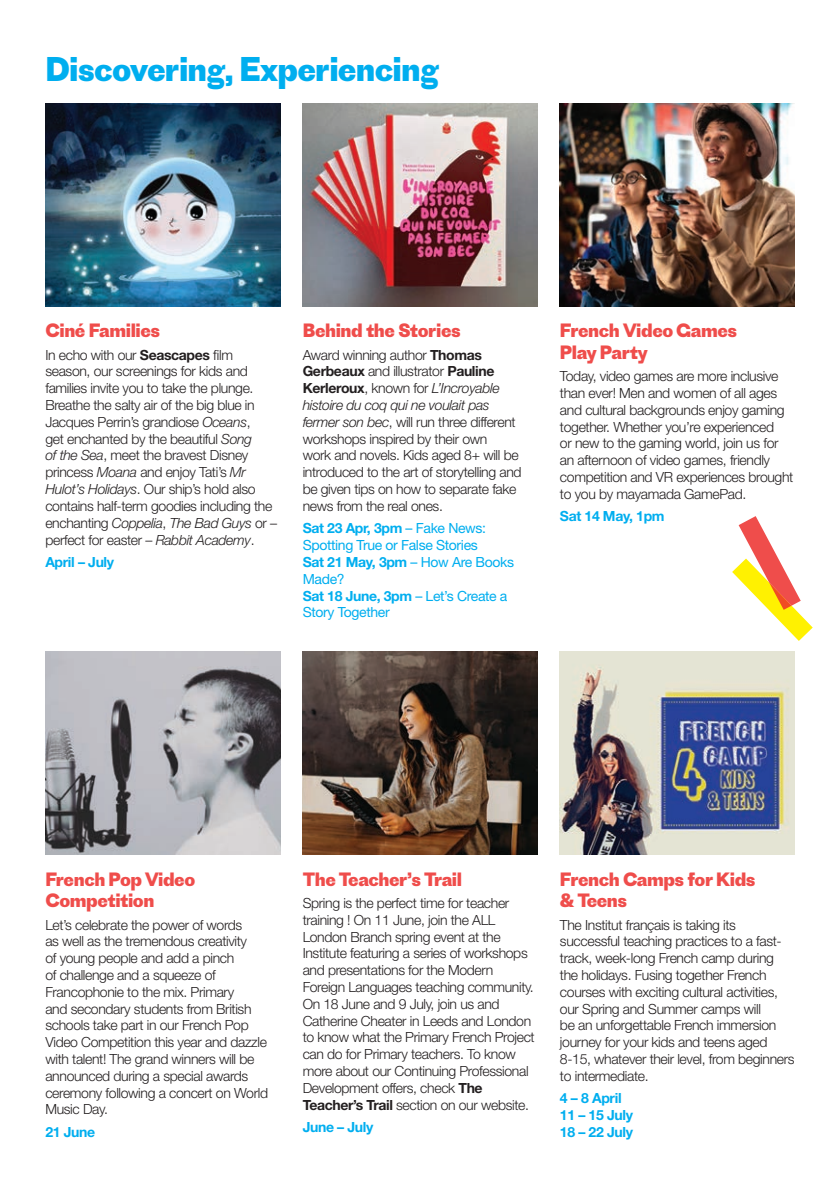
<style>
.page{position:relative;width:840px;height:1191px;background:#fff}
.page>*{position:absolute;margin:0;border:0;box-sizing:border-box;transform-origin:0 0}
.t1{font:700 32px "Proto Grotesk";letter-spacing:-.025em;color:#00aeef}
.t2{font:700 18px/21.6px "Proto Grotesk";letter-spacing:-.025em;color:#ef4d4b}
.t3{font:300 14px/16.8px "Helvetica Neue";letter-spacing:-.025em;color:#231f20}
.t4{font:14px/16.8px "Helvetica Neue";letter-spacing:-.025em;color:#00aeef}
.t5{font:700 14px/16.8px "Helvetica Neue";letter-spacing:-.025em;color:#00aeef}
.s1{font-weight:700}
.s2{font-style:italic}
</style>
<div class="page">
<img style="left:45px;top:652px;width:235px;height:203px">
<img style="left:302px;top:652px;width:235px;height:203px">
<img style="left:559px;top:103px;width:235px;height:204px">
<img style="left:45px;top:103px;width:235px;height:203px">
<img style="left:302px;top:103px;width:235px;height:204px">
<img style="left:559px;top:652px;width:235px;height:203px">
<svg style="left:732px;top:516px;width:80px;height:125px"></svg>
<h1 class="t1" style="left:45px;top:46px;width:395px">Discovering, Experiencing</h1>
<p class="t2" style="left:45px;top:319px;width:116px">Ciné Families</p>
<p class="t3" style="left:45px;top:346px;width:233px">In echo with our <span class="s1">Seascapes</span> film season, our screenings for kids and families invite you to take the plunge.<br>Breathe the salty air of the big blue in Jacques Perrin’s grandiose <span class="s2">Oceans</span>,<br>get enchanted by the beautiful <span class="s2">Song<br>of the Sea</span>, meet the bravest Disney princess <span class="s2">Moana</span> and enjoy Tati’s <span class="s2">Mr Hulot’s Holidays</span>. Our ship’s hold also contains half-term goodies including the enchanting <span class="s2">Coppelia</span>, <span class="s2">The Bad Guys</span> or – perfect for easter – <span class="s2">Rabbit Academy</span>.</p>
<p class="t5" style="left:45px;top:553px;width:70px">April – July</p>
<p class="t2" style="left:302px;top:319px;width:159px">Behind the Stories</p>
<p class="t3" style="left:302px;top:346px;width:220px">Award winning author <span class="s1">Thomas Gerbeaux</span> and illustrator <span class="s1">Pauline Kerleroux</span>, known for <span class="s2">L’Incroyable histoire du coq qui ne voulait pas fermer son bec</span>, will run three different workshops inspired by their own<br>work and novels. Kids aged 8+ will be introduced to the art of storytelling and be given tips on how to separate fake news from the real ones.</p>
<p class="t4" style="left:302px;top:520px;width:213px"><span class="s1">Sat 23 Apr, 3pm</span> – Fake News:<br>Spotting True or False Stories<br><span class="s1">Sat 21 May, 3pm</span> – How Are Books<br>Made?<br><span class="s1">Sat 18 June, 3pm</span> – Let’s Create a<br>Story Together</p>
<p class="t2" style="left:559px;top:319px;width:179px">French Video Games<br>Play Party</p>
<p class="t3" style="left:559px;top:367px;width:235px">Today, video games are more inclusive than ever! Men and women of all ages and cultural backgrounds enjoy gaming together. Whether you’re experienced<br>or new to the gaming world, join us for an afternoon of video games, friendly competition and VR experiences brought to you by mayamada GamePad.</p>
<p class="t5" style="left:559px;top:507px;width:106px">Sat 14 May, 1pm</p>
<p class="t2" style="left:45px;top:867px;width:151px">French Pop Video<br>Competition</p>
<p class="t3" style="left:45px;top:916px;width:224px">Let’s celebrate the power of words<br>as well as the tremendous creativity<br>of young people and add a pinch<br>of challenge and a squeeze of<br>Francophonie to the mix. Primary<br>and secondary students from British schools take part in our French Pop<br>Video Competition this year and dazzle with talent! The grand winners will be announced during a special awards ceremony following a concert on World<br>Music Day.</p>
<p class="t5" style="left:45px;top:1123px;width:51px">21 June</p>
<p class="t2" style="left:302px;top:867px;width:161px">The Teacher’s Trail</p>
<p class="t3" style="left:302px;top:894px;width:233px">Spring is the perfect time for teacher training ! On 11 June, join the ALL London Branch spring event at the Institute featuring a series of workshops and presentations for the Modern Foreign Languages teaching community.<br>On 18 June and 9 July, join us and Catherine Cheater in Leeds and London to know what the Primary French Project can do for Primary teachers. To know more about our Continuing Professional Development offers, check <span class="s1">The Teacher’s Trail</span> section on our website.</p>
<p class="t5" style="left:302px;top:1118px;width:72px">June – July</p>
<p class="t2" style="left:559px;top:867px;width:197px">French Camps for Kids &amp; Teens</p>
<p class="t3" style="left:559px;top:916px;width:236px">The Institut français is taking its successful teaching practices to a fast&shy;track, week-long French camp during the holidays. Fusing together French courses with exciting cultural activities, our Spring and Summer camps will<br>be an unforgettable French immersion journey for your kids and teens aged 8-15, whatever their level, from beginners to intermediate.</p>
<p class="t5" style="left:559px;top:1089px;width:74px">4 – 8 April<br>11 – 15 July<br>18 – 22 July</p>
</div>
